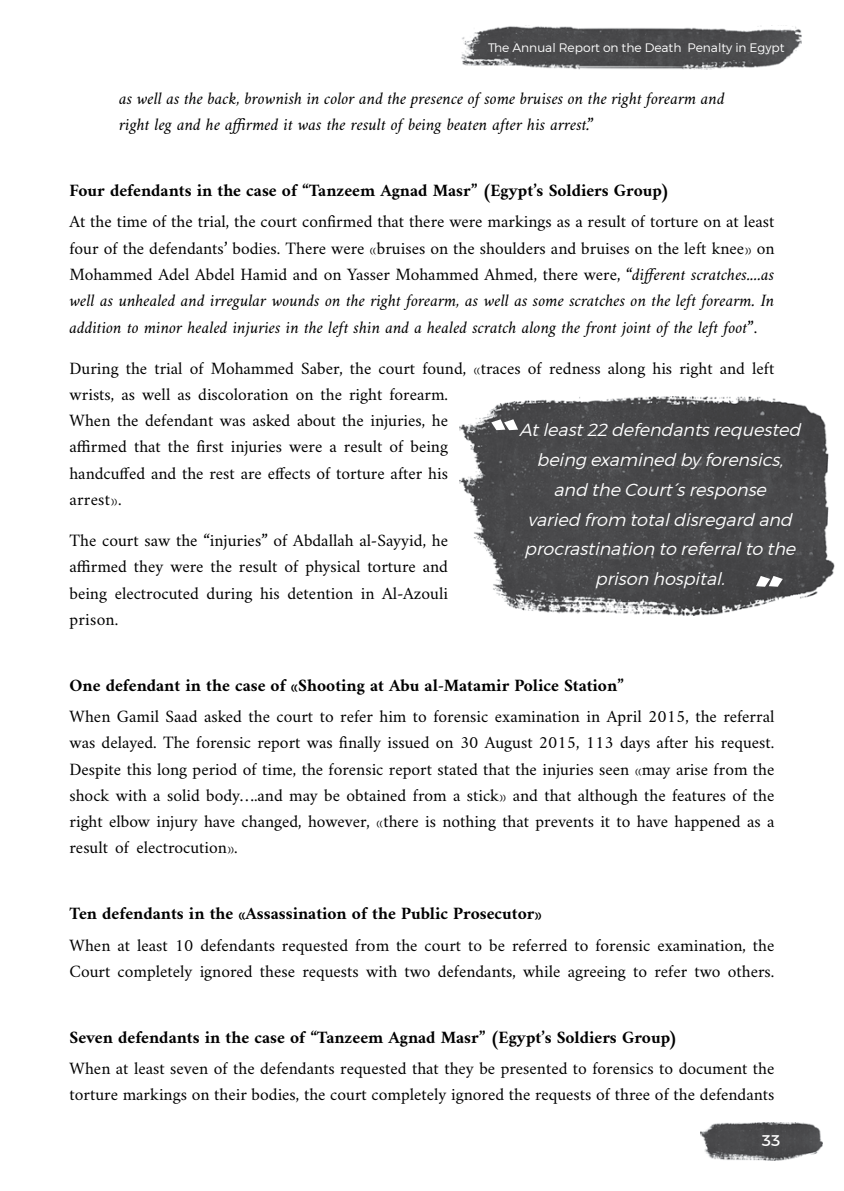
<style>
.page{position:relative;width:844px;height:1191px;background:#fff}
.page>*{position:absolute;margin:0;border:0;box-sizing:border-box;transform-origin:0 0}
.t1{font:17.5px/26.2px "Amiri";color:#000;text-align:justify}
.t2{font:700 17.5px "Amiri";color:#000}
.t3{font:italic 17.5px/29.8px "Montserrat Arabic Light";color:#fff;text-align:center}
.t4{font:italic 17.5px/26.2px "Amiri";color:#000}
.t5{font:15.75px "Montserrat Arabic Regular";color:#fff}
.t6{font:12.25px "Montserrat Arabic Light";color:#fff}
.s1{font-style:italic}
.s2{font-family:"Trade Gothic"}
</style>
<div class="page">
<img style="left:461px;top:26px;width:340px;height:43px">
<img style="left:700px;top:1122px;width:122px;height:38px">
<img style="left:459px;top:396px;width:375px;height:219px">
<svg style="left:491px;top:419px;width:27px;height:11px"></svg>
<svg style="left:755px;top:576px;width:27px;height:11px"></svg>
<p class="t6" style="left:488px;top:38px;width:298px">The Annual Report on the Death Penalty in Egypt</p>
<p class="t4" style="left:119px;top:85px;width:607px">as well as the back, brownish in color and the presence of some bruises on the right forearm and right leg and he affirmed it was the result of being beaten after his arrest.”</p>
<p class="t2" style="left:69px;top:180px;width:601px">Four defendants in the case of “Tanzeem Agnad Masr” (Egypt’s Soldiers Group)</p>
<p class="t1" style="left:69px;top:208px;width:706px">At the time of the trial, the court confirmed that there were markings as a result of torture on at least four of the defendants’ bodies. There were «bruises on the shoulders and bruises on the left knee» on Mohammed Adel Abdel Hamid and on Yasser Mohammed Ahmed, there were, <span class="s1">“different scratches....as well as unhealed and irregular wounds on the right forearm, as well as some scratches on the left forearm. In addition to minor healed injuries in the left shin and a healed scratch along the front joint of the left foot”</span>.</p>
<p class="t1" style="left:69px;top:354px;width:706px;text-align:left">During the trial of Mohammed Saber, the court found, «traces of redness along his right and left wrists, as well as discoloration on the right forearm.<br>When the defendant was asked about the injuries, he<br>affirmed that the first injuries were a result of being<br>handcuffed and the rest are effects of torture after his<br>arrest».</p>
<p class="t1" style="left:69px;top:527px;width:380px">The court saw the “injuries” of Abdallah al-Sayyid, he affirmed they were the result of physical torture and being electrocuted during his detention in Al-Azouli prison.</p>
<p class="t3" style="left:519px;top:415px;width:288px">Atleast22defendantsrequested beingexamined byforensics, and theCourt<span class="s2">´</span>sresponse<br>varied from totaldisregard and procrastination toreferraltothe prison hospital.</p>
<p class="t2" style="left:69px;top:674px;width:555px">One defendant in the case of «Shooting at Abu al-Matamir Police Station”</p>
<p class="t1" style="left:69px;top:703px;width:706px">When Gamil Saad asked the court to refer him to forensic examination in April 2015, the referral was delayed. The forensic report was finally issued on 30 August 2015, 113 days after his request.<br>Despite this long period of time, the forensic report stated that the injuries seen «may arise from the shock with a solid body….and may be obtained from a stick» and that although the features of the right elbow injury have changed, however, «there is nothing that prevents it to have happened as a result of electrocution».</p>
<p class="t2" style="left:69px;top:903px;width:473px">Ten defendants in the «Assassination of the Public Prosecutor»</p>
<p class="t1" style="left:69px;top:931px;width:706px">When at least 10 defendants requested from the court to be referred to forensic examination, the<br>Court completely ignored these requests with two defendants, while agreeing to refer two others.</p>
<p class="t2" style="left:69px;top:1026px;width:609px">Seven defendants in the case of “Tanzeem Agnad Masr” (Egypt’s Soldiers Group)</p>
<p class="t1" style="left:69px;top:1054px;width:706px">When at least seven of the defendants requested that they be presented to forensics to document the torture markings on their bodies, the court completely ignored the requests of three of the defendants</p>
<p class="t5" style="left:761px;top:1128px;width:20px">33</p>
</div>
